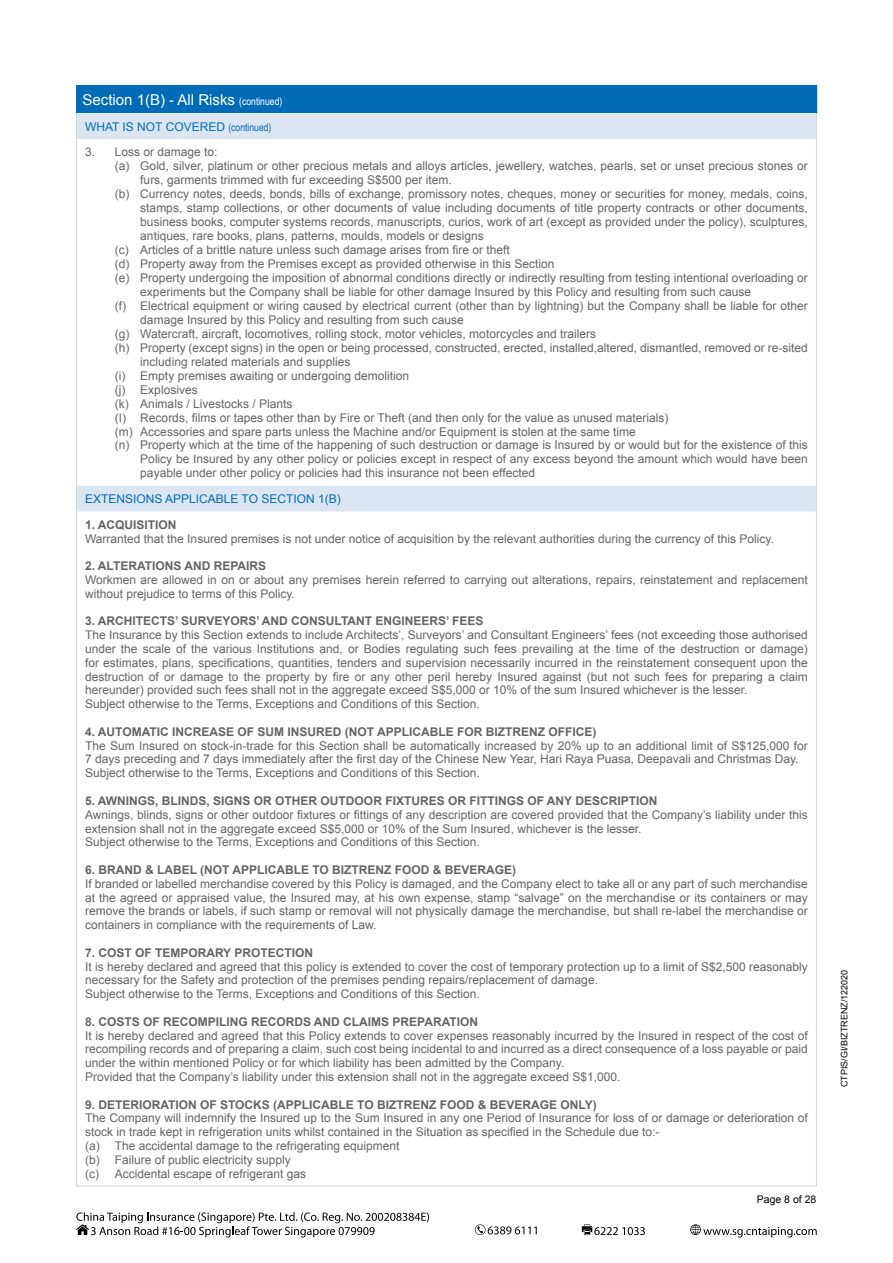
<style>
.page{position:relative;width:893px;height:1263px;background:#fff}
.page>*{position:absolute;margin:0;border:0;box-sizing:border-box;transform-origin:0 0}
.t1{font:15px "Arial";color:#fff}
.t2{font:12px/13.8px "Arial";color:#636466}
.t3{font:700 12px "Arial";color:#636466}
.t4{font:12px "Arial";color:#006cb7}
.t5{font:10.5px "Arial";color:#000}
.t6{font:9px "Arial";color:#000}
.s1{font-family:"Arial Narrow";font-size:10.5px}
</style>
<div class="page">
<svg style="left:475px;top:1224px;width:62px;height:11px"></svg>
<svg style="left:582px;top:1224px;width:63px;height:11px"></svg>
<svg style="left:690px;top:1224px;width:127px;height:13px"></svg>
<svg style="left:76px;top:1212px;width:353px;height:25px"></svg>
<div style="left:77px;top:85px;width:739px;height:28px;background:#006cb7"></div>
<svg style="left:77px;top:113px;width:739px;height:398px"></svg>
<svg style="left:816px;top:86px;width:1px;height:53px"></svg>
<hr style="left:76px;top:139px;width:1px;height:347px;background:#d1d3d4">
<hr style="left:816px;top:139px;width:1px;height:347px;background:#d1d3d4">
<svg style="left:76px;top:486px;width:1px;height:25px"></svg>
<svg style="left:816px;top:486px;width:1px;height:25px"></svg>
<hr style="left:76px;top:511px;width:1px;height:674px;background:#d1d3d4">
<hr style="left:816px;top:511px;width:1px;height:674px;background:#d1d3d4">
<hr style="left:76px;top:85px;width:741px;height:1px;background:#006cb7">
<svg style="left:76px;top:86px;width:1px;height:53px"></svg>
<hr style="left:76px;top:1185px;width:741px;height:1px;background:#d1d3d4">
<p class="t1" style="left:83px;top:90px;width:201px">Section 1(B) - All Risks <span class="s1">(continued)</span></p>
<p class="t4" style="left:85px;top:119px;width:188px">WHAT IS NOT COVERED <span class="s1">(continued)</span></p>
<p class="t2" style="left:85px;top:145px;width:134px">3. Loss or damage to:</p>
<p class="t2" style="left:115px;top:159px;width:695px">(a) Gold, silver, platinum or other precious metals and alloys articles, jewellery, watches, pearls, set or unset precious stones or</p>
<p class="t2" style="left:140px;top:173px;width:313px">furs, garments trimmed with fur exceeding S$500 per item.</p>
<p class="t2" style="left:115px;top:187px;width:695px">(b) Currency notes, deeds, bonds, bills of exchange, promissory notes, cheques, money or securities for money, medals, coins,</p>
<p class="t2" style="left:140px;top:201px;width:669px">stamps, stamp collections, or other documents of value including documents of title property contracts or other documents,</p>
<p class="t2" style="left:140px;top:215px;width:669px">business books, computer systems records, manuscripts, curios, work of art (except as provided under the policy), sculptures,</p>
<p class="t2" style="left:140px;top:229px;width:345px">antiques, rare books, plans, patterns, moulds, models or designs</p>
<p class="t2" style="left:115px;top:243px;width:396px">(c) Articles of a brittle nature unless such damage arises from fire or theft</p>
<p class="t2" style="left:115px;top:257px;width:441px">(d) Property away from the Premises except as provided otherwise in this Section</p>
<p class="t2" style="left:115px;top:271px;width:695px">(e) Property undergoing the imposition of abnormal conditions directly or indirectly resulting from testing intentional overloading or</p>
<p class="t2" style="left:140px;top:285px;width:612px">experiments but the Company shall be liable for other damage Insured by this Policy and resulting from such cause</p>
<p class="t2" style="left:115px;top:299px;width:695px">(f) Electrical equipment or wiring caused by electrical current (other than by lightning) but the Company shall be liable for other</p>
<p class="t2" style="left:140px;top:313px;width:325px">damage Insured by this Policy and resulting from such cause</p>
<p class="t2" style="left:115px;top:327px;width:483px">(g) Watercraft, aircraft, locomotives, rolling stock, motor vehicles, motorcycles and trailers</p>
<p class="t2" style="left:115px;top:341px;width:695px">(h) Property (except signs) in the open or being processed, constructed, erected, installed,altered, dismantled, removed or re-sited</p>
<p class="t2" style="left:140px;top:355px;width:212px">including related materials and supplies</p>
<p class="t2" style="left:115px;top:369px;width:296px">(i) Empty premises awaiting or undergoing demolition</p>
<p class="t2" style="left:115px;top:383px;width:84px">(j) Explosives</p>
<p class="t2" style="left:115px;top:397px;width:179px">(k) Animals / Livestocks / Plants</p>
<p class="t2" style="left:115px;top:411px;width:555px">(I) Records, films or tapes other than by Fire or Theft (and then only for the value as unused materials)</p>
<p class="t2" style="left:115px;top:424px;width:523px">(m) Accessories and spare parts unless the Machine and/or Equipment is stolen at the same time</p>
<p class="t2" style="left:115px;top:438px;width:695px">(n) Property which at the time of the happening of such destruction or damage is Insured by or would but for the existence of this</p>
<p class="t2" style="left:140px;top:452px;width:669px">Policy be Insured by any other policy or policies except in respect of any excess beyond the amount which would have been</p>
<p class="t2" style="left:140px;top:466px;width:396px">payable under other policy or policies had this insurance not been effected</p>
<p class="t4" style="left:85px;top:491px;width:257px">EXTENSIONS APPLICABLE TO SECTION 1(B)</p>
<p class="t3" style="left:85px;top:517px;width:93px">1. ACQUISITION</p>
<p class="t2" style="left:85px;top:532px;width:691px">Warranted that the Insured premises is not under notice of acquisition by the relevant authorities during the currency of this Policy.</p>
<p class="t3" style="left:85px;top:558px;width:183px">2. ALTERATIONS AND REPAIRS</p>
<p class="t2" style="left:85px;top:573px;width:724px">Workmen are allowed in on or about any premises herein referred to carrying out alterations, repairs, reinstatement and replacement without prejudice to terms of this Policy.</p>
<p class="t3" style="left:85px;top:613px;width:400px">3. ARCHITECTS’ SURVEYORS’ AND CONSULTANT ENGINEERS’ FEES</p>
<p class="t2" style="left:85px;top:628px;width:724px">The Insurance by this Section extends to include Architects’, Surveyors’ and Consultant Engineers’ fees (not exceeding those authorised under the scale of the various Institutions and, or Bodies regulating such fees prevailing at the time of the destruction or damage) for estimates, plans, specifications, quantities, tenders and supervision necessarily incurred in the reinstatement consequent upon the destruction of or damage to the property by fire or any other peril hereby Insured against (but not such fees for preparing a claim hereunder) provided such fees shall not in the aggregate exceed S$5,000 or 10% of the sum Insured whichever is the lesser.<br>Subject otherwise to the Terms, Exceptions and Conditions of this Section.</p>
<p class="t3" style="left:85px;top:724px;width:513px">4. AUTOMATIC INCREASE OF SUM INSURED (NOT APPLICABLE FOR BIZTRENZ OFFICE)</p>
<p class="t2" style="left:85px;top:739px;width:724px">The Sum Insured on stock-in-trade for this Section shall be automatically increased by 20% up to an additional limit of S$125,000 for<br>7 days preceding and 7 days immediately after the first day of the Chinese New Year, Hari Raya Puasa, Deepavali and Christmas Day.<br>Subject otherwise to the Terms, Exceptions and Conditions of this Section.</p>
<p class="t3" style="left:85px;top:793px;width:574px">5. AWNINGS, BLINDS, SIGNS OR OTHER OUTDOOR FIXTURES OR FITTINGS OF ANY DESCRIPTION</p>
<p class="t2" style="left:85px;top:808px;width:724px">Awnings, blinds, signs or other outdoor fixtures or fittings of any description are covered provided that the Company’s liability under this extension shall not in the aggregate exceed S$5,000 or 10% of the Sum Insured, whichever is the lesser.<br>Subject otherwise to the Terms, Exceptions and Conditions of this Section.</p>
<p class="t3" style="left:85px;top:862px;width:433px">6. BRAND &amp; LABEL (NOT APPLICABLE TO BIZTRENZ FOOD &amp; BEVERAGE)</p>
<p class="t2" style="left:85px;top:877px;width:724px;text-align:justify">If branded or labelled merchandise covered by this Policy is damaged, and the Company elect to take all or any part of such merchandise at the agreed or appraised value, the Insured may, at his own expense, stamp “salvage” on the merchandise or its containers or may remove the brands or labels, if such stamp or removal will not physically damage the merchandise, but shall re-label the merchandise or containers in compliance with the requirements of Law.</p>
<p class="t3" style="left:85px;top:944px;width:230px">7. COST OF TEMPORARY PROTECTION</p>
<p class="t2" style="left:85px;top:959px;width:724px">It is hereby declared and agreed that this policy is extended to cover the cost of temporary protection up to a limit of S$2,500 reasonably necessary for the Safety and protection of the premises pending repairs/replacement of damage.<br>Subject otherwise to the Terms, Exceptions and Conditions of this Section.</p>
<p class="t3" style="left:85px;top:1013px;width:395px">8. COSTS OF RECOMPILING RECORDS AND CLAIMS PREPARATION</p>
<p class="t2" style="left:85px;top:1028px;width:724px">It is hereby declared and agreed that this Policy extends to cover expenses reasonably incurred by the Insured in respect of the cost of recompiling records and of preparing a claim, such cost being incidental to and incurred as a direct consequence of a loss payable or paid under the within mentioned Policy or for which liability has been admitted by the Company.<br>Provided that the Company’s liability under this extension shall not in the aggregate exceed S$1,000.</p>
<p class="t3" style="left:85px;top:1096px;width:513px">9. DETERIORATION OF STOCKS (APPLICABLE TO BIZTRENZ FOOD &amp; BEVERAGE ONLY)</p>
<p class="t2" style="left:85px;top:1111px;width:724px">The Company will indemnify the Insured up to the Sum Insured in any one Period of Insurance for loss of or damage or deterioration of stock in trade kept in refrigeration units whilst contained in the Situation as specified in the Schedule due to:-<br>(a) The accidental damage to the refrigerating equipment<br>(b) Failure of public electricity supply<br>(c) Accidental escape of refrigerant gas</p>
<p class="t5" style="left:757px;top:1192px;width:61px">Page 8 of 28</p>
<p class="t6" style="left:839px;top:1087px;width:119px;rotate:-90deg">CTPIS/GI/BIZTRENZ/122020</p>
</div>
